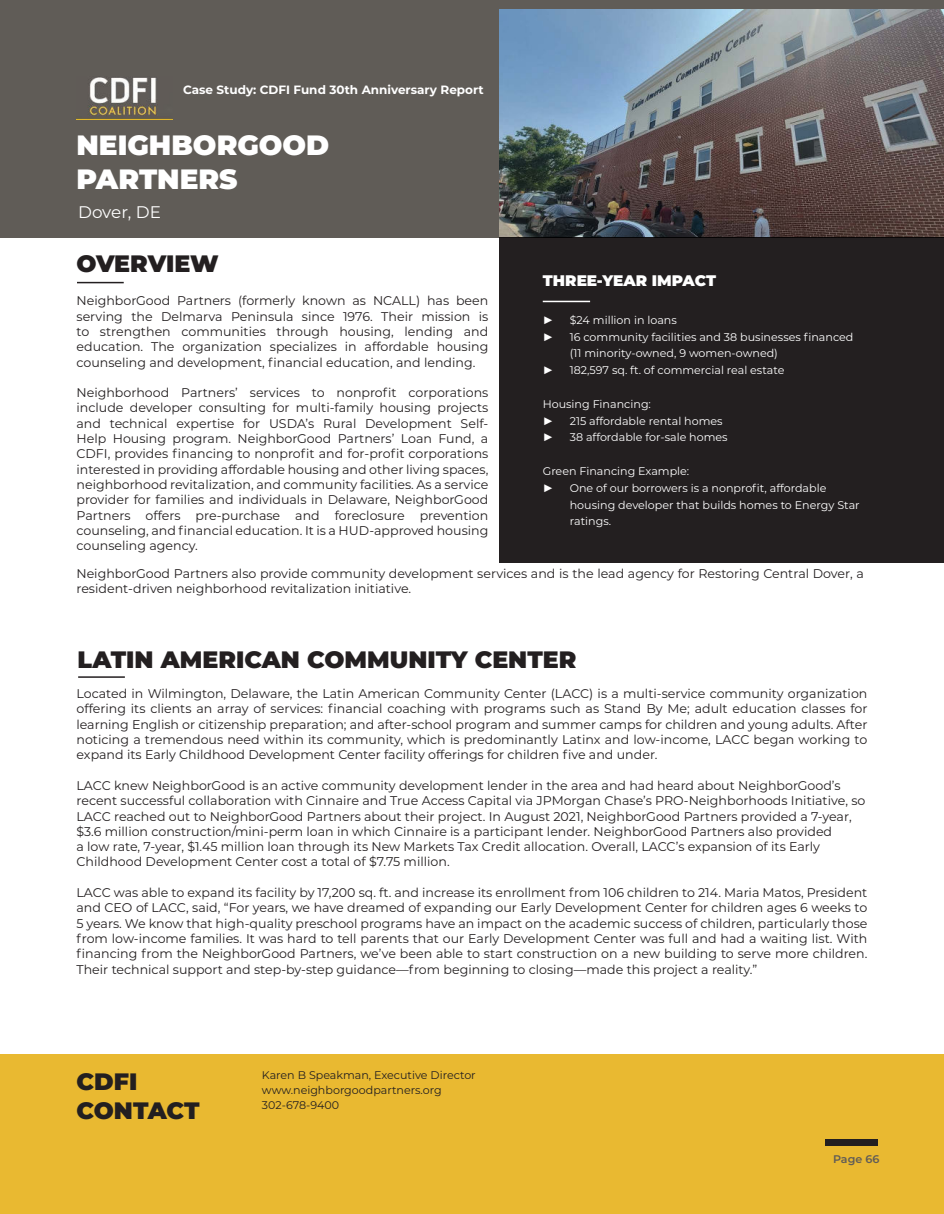
<style>
.page{position:relative;width:944px;height:1214px;background:#fff}
.page>*{position:absolute;margin:0;border:0;box-sizing:border-box;transform-origin:0 0}
.t1{font:900 27.9px/33.5px "Montserrat";color:#fff}
.t2{font:900 23.7px/28.5px "Montserrat";color:#231f20}
.t3{font:16.8px "Montserrat";color:#fff}
.t4{font:900 15.3px "Montserrat";color:#fff}
.t5{font:12.6px/15.3px "Montserrat";color:#231f20;text-align:justify}
.t6{font:700 12px "Montserrat";color:#fff}
.t7{font:11.1px/16.8px "Montserrat";color:#fff}
.t8{font:11.1px/15.3px "Montserrat";color:#231f20}
.t9{font:11.1px "Arial";color:#fff}
.t10{font:600 11.1px "Montserrat";color:#605c57}
</style>
<div class="page">
<div style="left:0;top:0;width:944px;height:237px;background:#605c57"></div>
<hr style="left:77px;top:282px;width:47px;height:1px;background:#231f20">
<img style="left:76px;top:77px;width:96px;height:43px">
<img style="left:499px;top:9px;width:445px;height:228px">
<hr style="left:78px;top:676px;width:47px;height:2px;background:#231f20">
<div style="left:0;top:1054px;width:944px;height:160px;background:#e9b931"></div>
<div style="left:499px;top:237px;width:445px;height:326px;background:#231f20"></div>
<hr style="left:542px;top:301px;width:48px;height:1px;background:#fff">
<div style="left:825px;top:1139px;width:52px;height:6px;background:#231f20"></div>
<p class="t6" style="left:183px;top:84px;width:302px">Case Study: CDFI Fund 30th Anniversary Report</p>
<h1 class="t1" style="left:76px;top:129px;width:254px">NEIGHBORGOOD<br>PARTNERS</h1>
<h3 class="t3" style="left:78px;top:204px;width:84px">Dover, DE</h3>
<h2 class="t2" style="left:76px;top:250px;width:144px">OVERVIEW</h2>
<p class="t5" style="left:76px;top:293px;width:413px">NeighborGood Partners (formerly known as NCALL) has been serving the Delmarva Peninsula since 1976. Their mission is to strengthen communities through housing, lending and education. The organization specializes in affordable housing counseling and development, financial education, and lending.</p>
<p class="t5" style="left:76px;top:385px;width:413px">Neighborhood Partners’ services to nonprofit corporations include developer consulting for multi-family housing projects and technical expertise for USDA’s Rural Development Self-Help Housing program. NeighborGood Partners’ Loan Fund, a CDFI, provides financing to nonprofit and for-profit corporations interested in providing affordable housing and other living spaces, neighborhood revitalization, and community facilities. As a service provider for families and individuals in Delaware, NeighborGood Partners offers pre-purchase and foreclosure prevention counseling, and financial education. It is a HUD-approved housing counseling agency.</p>
<p class="t4" style="left:543px;top:272px;width:175px">THREE-YEAR IMPACT</p>
<p class="t9" style="left:542px;top:312px;width:12px">►</p>
<p class="t7" style="left:569px;top:312px;width:109px">$24 million in loans</p>
<p class="t9" style="left:542px;top:329px;width:12px">►</p>
<p class="t7" style="left:569px;top:328px;width:285px">16 community facilities and 38 businesses financed (11 minority-owned, 9 women-owned)</p>
<p class="t9" style="left:542px;top:362px;width:12px">►</p>
<p class="t7" style="left:569px;top:362px;width:216px">182,597 sq. ft. of commercial real estate</p>
<p class="t7" style="left:542px;top:396px;width:110px">Housing Financing:</p>
<p class="t9" style="left:542px;top:413px;width:12px">►</p>
<p class="t7" style="left:569px;top:412px;width:154px">215 affordable rental homes</p>
<p class="t9" style="left:542px;top:430px;width:12px">►</p>
<p class="t7" style="left:569px;top:429px;width:159px">38 affordable for-sale homes</p>
<p class="t7" style="left:542px;top:463px;width:148px">Green Financing Example:</p>
<p class="t9" style="left:542px;top:480px;width:12px">►</p>
<p class="t7" style="left:569px;top:480px;width:291px">One of our borrowers is a nonprofit, affordable housing developer that builds homes to Energy Star ratings.</p>
<p class="t5" style="left:76px;top:566px;width:789px">NeighborGood Partners also provide community development services and is the lead agency for Restoring Central Dover, a resident-driven neighborhood revitalization initiative.</p>
<h2 class="t2" style="left:78px;top:645px;width:500px">LATIN AMERICAN COMMUNITY CENTER</h2>
<p class="t5" style="left:76px;top:686px;width:792px">Located in Wilmington, Delaware, the Latin American Community Center (LACC) is a multi-service community organization offering its clients an array of services: financial coaching with programs such as Stand By Me; adult education classes for learning English or citizenship preparation; and after-school program and summer camps for children and young adults. After noticing a tremendous need within its community, which is predominantly Latinx and low-income, LACC began working to expand its Early Childhood Development Center facility offerings for children five and under.</p>
<p class="t5" style="left:76px;top:778px;width:790px;text-align:left">LACC knew NeighborGood is an active community development lender in the area and had heard about NeighborGood’s recent successful collaboration with Cinnaire and True Access Capital via JPMorgan Chase’s PRO-Neighborhoods Initiative, so LACC reached out to NeighborGood Partners about their project. In August 2021, NeighborGood Partners provided a 7-year, $3.6 million construction/mini-perm loan in which Cinnaire is a participant lender. NeighborGood Partners also provided<br>a low rate, 7-year, $1.45 million loan through its New Markets Tax Credit allocation. Overall, LACC’s expansion of its Early Childhood Development Center cost a total of $7.75 million.</p>
<p class="t5" style="left:76px;top:885px;width:792px">LACC was able to expand its facility by 17,200 sq. ft. and increase its enrollment from 106 children to 214. Maria Matos, President and CEO of LACC, said, “For years, we have dreamed of expanding our Early Development Center for children ages 6 weeks to 5 years. We know that high-quality preschool programs have an impact on the academic success of children, particularly those from low-income families. It was hard to tell parents that our Early Development Center was full and had a waiting list. With financing from the NeighborGood Partners, we’ve been able to start construction on a new building to serve more children.<br>Their technical support and step-by-step guidance—from beginning to closing—made this project a reality.”</p>
<h2 class="t2" style="left:77px;top:1067px;width:124px">CDFI<br>CONTACT</h2>
<p class="t8" style="left:262px;top:1067px;width:215px">Karen B Speakman, Executive Director www.neighborgoodpartners.org<br>302-678-9400</p>
<p class="t10" style="left:833px;top:1155px;width:48px">Page 66</p>
</div>
